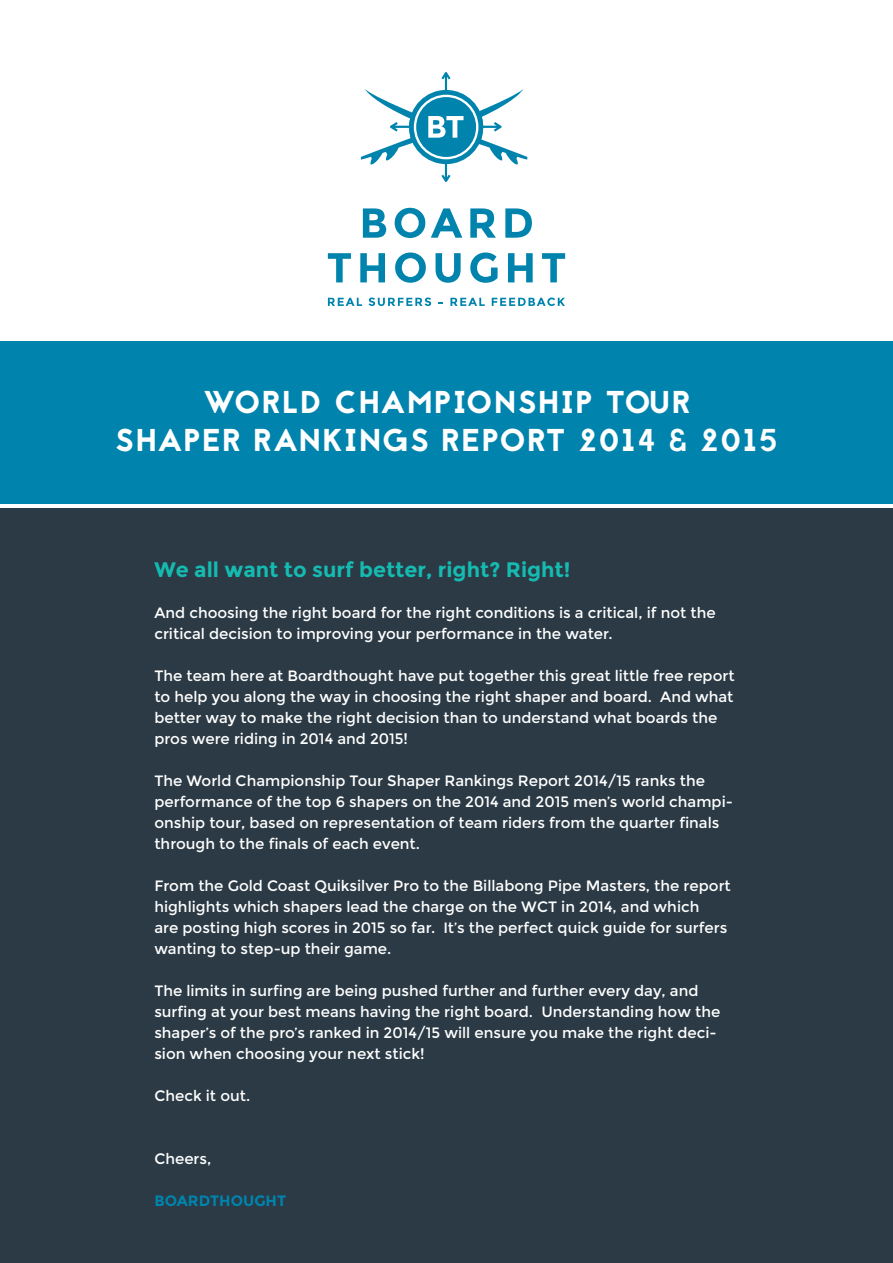
<style>
.page{position:relative;width:893px;height:1263px;background:#fff}
.page>*{position:absolute;margin:0;border:0;box-sizing:border-box;transform-origin:0 0}
.t1{font:31.5px "Jaapokki";letter-spacing:.05em;color:#fff}
.t2{font:700 21px "Montserrat";color:#15bbb1}
.t3{font:15px/21px "Montserrat";color:#fff}
.t4{font:700 15px "Montserrat";color:#0084ad}
</style>
<div class="page">
<div style="left:0;top:341px;width:893px;height:163px;background:#0084ad"></div>
<div style="left:0;top:508px;width:893px;height:755px;background:#2b3a45"></div>
<svg style="left:328px;top:253px;width:23px;height:29px"></svg>
<svg style="left:360px;top:253px;width:25px;height:29px"></svg>
<svg style="left:395px;top:252px;width:31px;height:31px"></svg>
<svg style="left:436px;top:253px;width:25px;height:30px"></svg>
<svg style="left:470px;top:252px;width:28px;height:31px"></svg>
<svg style="left:508px;top:253px;width:25px;height:29px"></svg>
<svg style="left:542px;top:253px;width:23px;height:29px"></svg>
<svg style="left:361px;top:72px;width:166px;height:110px"></svg>
<svg style="left:363px;top:208px;width:23px;height:30px"></svg>
<svg style="left:395px;top:208px;width:30px;height:30px"></svg>
<svg style="left:431px;top:208px;width:31px;height:30px"></svg>
<svg style="left:470px;top:208px;width:26px;height:30px"></svg>
<svg style="left:505px;top:208px;width:27px;height:30px"></svg>
<svg style="left:328px;top:298px;width:34px;height:8px"></svg>
<svg style="left:369px;top:298px;width:62px;height:8px"></svg>
<svg style="left:450px;top:298px;width:35px;height:8px"></svg>
<svg style="left:492px;top:298px;width:73px;height:8px"></svg>
<p class="t1" style="left:202px;top:380px;width:490px">WORLD CHAMPIONSHIP TOUR</p>
<p class="t1" style="left:115px;top:418px;width:664px">SHAPER RANKINGS REPORT 2014 &amp; 2015</p>
<p class="t2" style="left:154px;top:557px;width:418px">We all want to surf better, right? Right!</p>
<p class="t3" style="left:154px;top:602px;width:563px">And choosing the right board for the right conditions is a critical, if not the critical decision to improving your performance in the water.</p>
<p class="t3" style="left:154px;top:665px;width:582px">The team here at Boardthought have put together this great little free report to help you along the way in choosing the right shaper and board. And what better way to make the right decision than to understand what boards the pros were riding in 2014 and 2015!</p>
<p class="t3" style="left:154px;top:770px;width:580px">The World Championship Tour Shaper Rankings Report 2014/15 ranks the performance of the top 6 shapers on the 2014 and 2015 men’s world champi&shy;onship tour, based on representation of team riders from the quarter finals through to the finals of each event.</p>
<p class="t3" style="left:154px;top:875px;width:578px">From the Gold Coast Quiksilver Pro to the Billabong Pipe Masters, the report highlights which shapers lead the charge on the WCT in 2014, and which<br>are posting high scores in 2015 so far. It’s the perfect quick guide for surfers wanting to step-up their game.</p>
<p class="t3" style="left:154px;top:980px;width:567px">The limits in surfing are being pushed further and further every day, and surfing at your best means having the right board. Understanding how the shaper’s of the pro’s ranked in 2014/15 will ensure you make the right deci&shy;sion when choosing your next stick!</p>
<p class="t3" style="left:154px;top:1085px;width:97px">Check it out.</p>
<p class="t3" style="left:154px;top:1148px;width:59px">Cheers,</p>
<p class="t4" style="left:154px;top:1191px;width:133px">BOARDTHOUGHT</p>
</div>
